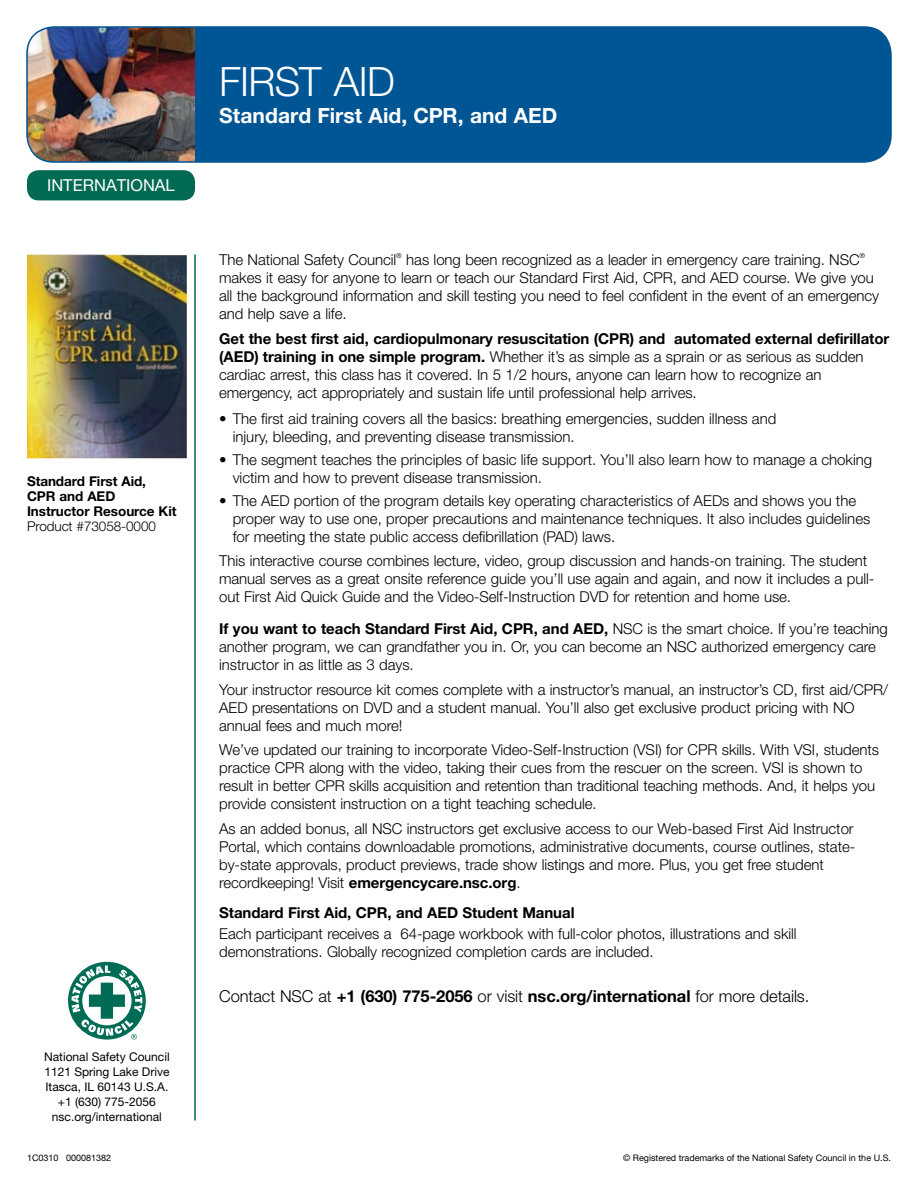
<style>
.page{position:relative;width:918px;height:1188px;background:#fff}
.page>*{position:absolute;margin:0;border:0;box-sizing:border-box;transform-origin:0 0}
.t1{font:300 40.5px "Helvetica Neue LT Std";letter-spacing:-.015em;color:#fff}
.t2{font:700 21px "Helvetica Neue LT Std";letter-spacing:.005em;color:#fff}
.t3{font:700 16.5px "Helvetica Neue LT Std";letter-spacing:-.005em;color:#000}
.t4{font:16.5px "Helvetica Neue LT Std";color:#fff}
.t5{font:300 15px/18px "Helvetica Neue LT Std";letter-spacing:-.005em;color:#000}
.t6{font:700 15px "Helvetica Neue LT Std";letter-spacing:-.005em;color:#000}
.t7{font:700 13.5px/15px "Helvetica Neue LT Std";letter-spacing:-.005em;color:#000}
.t8{font:300 13.5px "Helvetica Neue LT Std";letter-spacing:-.005em;color:#000}
.t9{font:12px/15px "Helvetica Neue LT Std";color:#000;text-align:center}
.t10{font:9px "Helvetica Neue LT Std";color:#000}
.t11{font:300 7.05px "Helvetica Neue LT Std";color:#000}
.s1{font-weight:700}
.s2{font-weight:300}
</style>
<div class="page">
<hr style="left:194px;top:255px;width:2px;height:865px;background:#006a53">
<svg style="left:68px;top:962px;width:78px;height:78px"></svg>
<svg style="left:71px;top:966px;width:71px;height:73px"></svg>
<div style="left:27px;top:27px;width:864px;height:135px;background:#005595;border-radius:27px"></div>
<img style="left:27px;top:29px;width:168px;height:133px">
<div style="left:26px;top:26px;width:866px;height:137px;border:2px solid #005595;border-radius:27px"></div>
<img style="left:27px;top:255px;width:160px;height:203px">
<div style="left:27px;top:170px;width:168px;height:30px;background:#006a53;border-radius:12px"></div>
<p class="t4" style="left:47px;top:175px;width:129px">INTERNATIONAL</p>
<p class="t7" style="left:27px;top:474px;width:151px">Standard First Aid,<br>CPR and AED<br>Instructor Resource Kit</p>
<p class="t8" style="left:27px;top:518px;width:130px">Product #73058-0000</p>
<h1 class="t1" style="left:219px;top:57px;width:177px">FIRST AID</h1>
<h2 class="t2" style="left:219px;top:103px;width:340px">Standard First Aid, CPR, and AED</h2>
<p class="t5" style="left:219px;top:251px;width:179px">The National Safety Council</p>
<p class="t11" style="left:396px;top:251px;width:7px">®</p>
<p class="t5" style="left:406px;top:251px;width:455px">has long been recognized as a leader in emergency care training. NSC</p>
<p class="t11" style="left:860px;top:251px;width:7px">®</p>
<p class="t5" style="left:219px;top:269px;width:661px">makes it easy for anyone to learn or teach our Standard First Aid, CPR, and AED course. We give you all the background information and skill testing you need to feel confident in the event of an emergency and help save a life.</p>
<p class="t5" style="left:219px;top:329px;width:672px"><span class="s1">Get the best first aid, cardiopulmonary resuscitation (CPR) and automated external defirillator (AED) training in one simple program.</span> Whether it’s as simple as a sprain or as serious as sudden cardiac arrest, this class has it covered. In 5 1/2 hours, anyone can learn how to recognize an emergency, act appropriately and sustain life until professional help arrives.</p>
<p class="t5" style="left:233px;top:410px;width:545px;text-indent:-14px">• The first aid training covers all the basics: breathing emergencies, sudden illness and injury, bleeding, and preventing disease transmission.</p>
<p class="t5" style="left:233px;top:450px;width:641px;text-indent:-14px">• The segment teaches the principles of basic life support. You’ll also learn how to manage a choking victim and how to prevent disease transmission.</p>
<p class="t5" style="left:233px;top:491px;width:639px;text-indent:-14px">• The AED portion of the program details key operating characteristics of AEDs and shows you the proper way to use one, proper precautions and maintenance techniques. It also includes guidelines for meeting the state public access defibrillation (PAD) laws.</p>
<p class="t5" style="left:219px;top:552px;width:657px">This interactive course combines lecture, video, group discussion and hands-on training. The student manual serves as a great onsite reference guide you’ll use again and again, and now it includes a pull&shy;out First Aid Quick Guide and the Video-Self-Instruction DVD for retention and home use.</p>
<p class="t5" style="left:219px;top:619px;width:670px"><span class="s1">If you want to teach Standard First Aid, CPR, and AED,</span> NSC is the smart choice. If you’re teaching another program, we can grandfather you in. Or, you can become an NSC authorized emergency care instructor in as little as 3 days.</p>
<p class="t5" style="left:219px;top:680px;width:670px">Your instructor resource kit comes complete with a instructor’s manual, an instructor’s CD, first aid/CPR/<br>AED presentations on DVD and a student manual. You’ll also get exclusive product pricing with NO annual fees and much more!</p>
<p class="t5" style="left:219px;top:741px;width:661px">We’ve updated our training to incorporate Video-Self-Instruction (VSI) for CPR skills. With VSI, students practice CPR along with the video, taking their cues from the rescuer on the screen. VSI is shown to result in better CPR skills acquisition and retention than traditional teaching methods. And, it helps you provide consistent instruction on a tight teaching schedule.</p>
<p class="t5" style="left:219px;top:820px;width:638px">As an added bonus, all NSC instructors get exclusive access to our Web-based First Aid Instructor Portal, which contains downloadable promotions, administrative documents, course outlines, state&shy;by-state approvals, product previews, trade show listings and more. Plus, you get free student recordkeeping! Visit <span class="s1">emergencycare.nsc.org</span>.</p>
<p class="t6" style="left:219px;top:904px;width:357px">Standard First Aid, CPR, and AED Student Manual</p>
<p class="t5" style="left:219px;top:925px;width:579px">Each participant receives a 64-page workbook with full-color photos, illustrations and skill demonstrations. Globally recognized completion cards are included.</p>
<p class="t3" style="left:219px;top:986px;width:592px"><span class="s2">Contact NSC at</span> +1 (630) 775-2056 <span class="s2">or visit</span> nsc.org/international <span class="s2">for more details.</span></p>
<p class="t9" style="left:44px;top:1049px;width:127px">National Safety Council<br>1121 Spring Lake Drive<br>Itasca, IL 60143 U.S.A. +1 (630) 775-2056 nsc.org/international</p>
<p class="t10" style="left:27px;top:1152px;width:86px">1C0310 000081382</p>
<p class="t10" style="left:623px;top:1152px;width:269px">© Registered trademarks of the National Safety Council in the U.S.</p>
</div>
